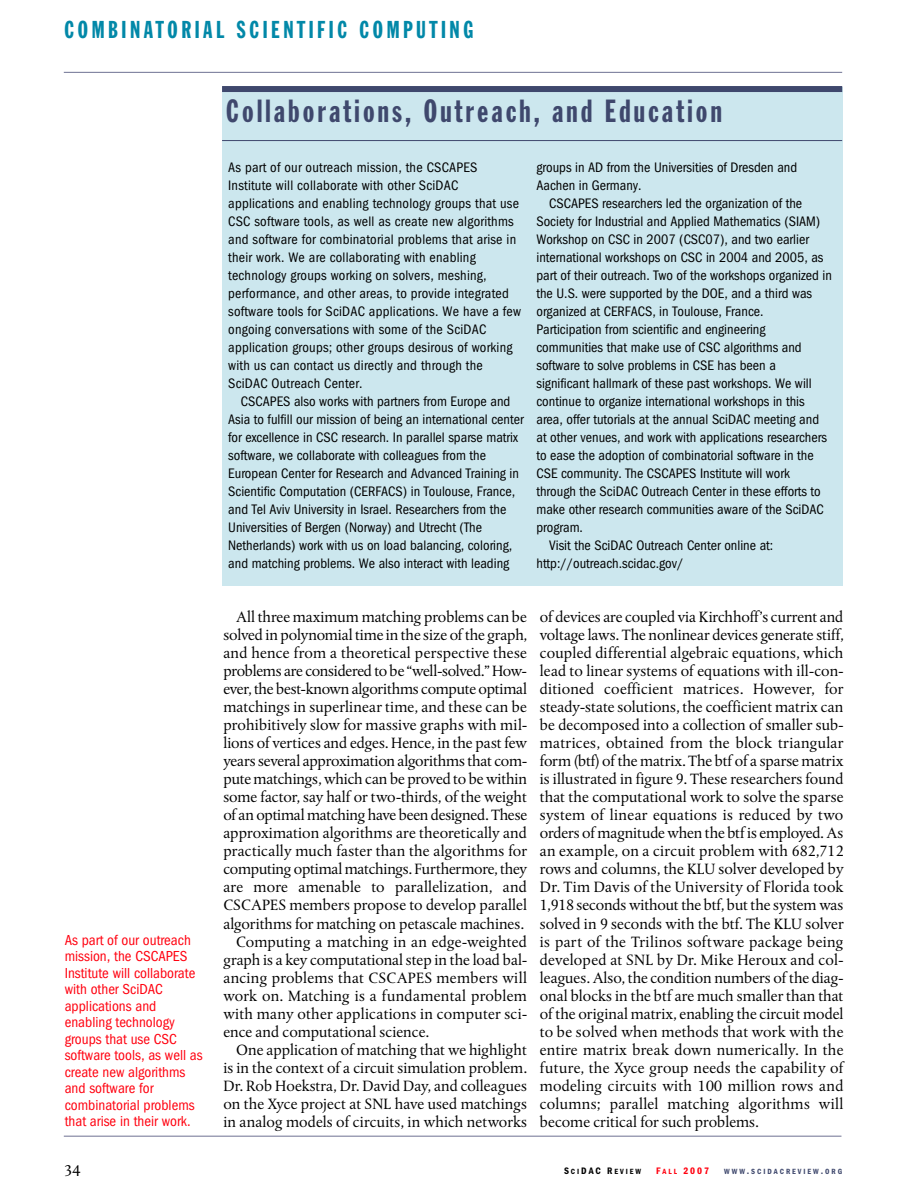
<style>
.page{position:relative;width:906px;height:1200px;background:#fff}
.page>*{position:absolute;margin:0;border:0;box-sizing:border-box;transform-origin:0 0}
.t1{font:31.5px "Franklin Gothic Extra Cond";letter-spacing:.1em;color:#3f486d}
.t2{font:24px "Franklin Gothic Extra Cond";letter-spacing:.15em;color:#0288a8}
.t3{font:16.5px "Albertina";color:#000}
.t4{font:15.75px/18px "Albertina";letter-spacing:-.005em;color:#000;text-align:justify}
.t5{font:15.75px "Albertina";letter-spacing:.015em;color:#000}
.t6{font:15px/16.5px "Franklin Got Cd Io P";color:#ff000f}
.t7{font:14.25px/18px "Franklin Got Cd Io P";color:#000}
.t8{font:600 9.75px "Franklin Got Cd Io P";color:#ff000f}
.t9{font:600 7.8px "Franklin Got Cd Io P";letter-spacing:.25em;color:#3f486d}
.t10{font:600 7.8px "Franklin Got Cd Io P";letter-spacing:.25em;color:#000}
.s1{font-size:9.75px}
.s2{font-size:7.8px}
</style>
<div class="page">
<hr style="left:64px;top:72px;width:778px;height:1px;background:#6e7192">
<hr style="left:64px;top:1135px;width:777px;height:1px;background:#6e7192">
<div style="left:222px;top:87px;width:620px;height:498px;background:#cce7ee"></div>
<hr style="left:222px;top:140px;width:620px;height:1px;background:#3f486d">
<div style="left:222px;top:86px;width:620px;height:6px;background:#3f486d"></div>
<h2 class="t2" style="left:64px;top:21px;width:410px">COMBINATORIAL SCIENTIFIC COMPUTING</h2>
<h1 class="t1" style="left:226px;top:99px;width:497px">Collaborations, Outreach, and Education</h1>
<p class="t6" style="left:65px;top:931px;width:139px">As part of our outreach mission, the CSCAPES<br>Institute will collaborate with other SciDAC applications and enabling technology groups that use CSC software tools, as well as create new algorithms and software for combinatorial problems that arise in their work.</p>
<p class="t7" style="left:228px;top:158px;width:294px">As part of our outreach mission, the CSCAPES Institute will collaborate with other SciDAC applications and enabling technology groups that use CSC software tools, as well as create new algorithms and software for combinatorial problems that arise in their work. We are collaborating with enabling technology groups working on solvers, meshing, performance, and other areas, to provide integrated software tools for SciDAC applications. We have a few ongoing conversations with some of the SciDAC application groups; other groups desirous of working with us can contact us directly and through the SciDAC Outreach Center.</p>
<p class="t7" style="left:228px;top:392px;width:297px;text-indent:13px">CSCAPES also works with partners from Europe and Asia to fulfill our mission of being an international center for excellence in CSC research. In parallel sparse matrix software, we collaborate with colleagues from the European Center for Research and Advanced Training in Scientific Computation (CERFACS) in Toulouse, France, and Tel Aviv University in Israel. Researchers from the Universities of Bergen (Norway) and Utrecht (The Netherlands) work with us on load balancing, coloring, and matching problems. We also interact with leading</p>
<p class="t7" style="left:536px;top:158px;width:262px">groups in AD from the Universities of Dresden and<br>Aachen in Germany.</p>
<p class="t7" style="left:549px;top:194px;width:254px">CSCAPES researchers led the organization of the</p>
<p class="t7" style="left:536px;top:212px;width:285px">Society for Industrial and Applied Mathematics (SIAM)</p>
<p class="t7" style="left:536px;top:230px;width:274px">Workshop on CSC in 2007 (CSC07), and two earlier</p>
<p class="t7" style="left:536px;top:248px;width:288px">international workshops on CSC in 2004 and 2005, as</p>
<p class="t7" style="left:536px;top:266px;width:297px">part of their outreach. Two of the workshops organized in</p>
<p class="t7" style="left:536px;top:284px;width:277px">the U.S. were supported by the DOE, and a third was</p>
<p class="t7" style="left:536px;top:302px;width:229px">organized at CERFACS, in Toulouse, France.</p>
<p class="t7" style="left:536px;top:320px;width:231px">Participation from scientific and engineering</p>
<p class="t7" style="left:536px;top:338px;width:267px">communities that make use of CSC algorithms and</p>
<p class="t7" style="left:536px;top:356px;width:241px">software to solve problems in CSE has been a</p>
<p class="t7" style="left:536px;top:374px;width:277px">significant hallmark of these past workshops. We will</p>
<p class="t7" style="left:536px;top:392px;width:270px">continue to organize international workshops in this</p>
<p class="t7" style="left:536px;top:410px;width:284px">area, offer tutorials at the annual SciDAC meeting and</p>
<p class="t7" style="left:536px;top:428px;width:292px">at other venues, and work with applications researchers</p>
<p class="t7" style="left:536px;top:446px;width:279px">to ease the adoption of combinatorial software in the</p>
<p class="t7" style="left:536px;top:464px;width:255px">CSE community. The CSCAPES Institute will work</p>
<p class="t7" style="left:536px;top:482px;width:286px">through the SciDAC Outreach Center in these efforts to</p>
<p class="t7" style="left:536px;top:500px;width:289px">make other research communities aware of the SciDAC</p>
<p class="t7" style="left:536px;top:518px;width:48px">program.</p>
<p class="t7" style="left:549px;top:536px;width:226px">Visit the SciDAC Outreach Center online at:</p>
<p class="t7" style="left:536px;top:554px;width:148px">http://outreach.scidac.gov/</p>
<p class="t4" style="left:236px;top:609px;width:292px">All three maximum matching problems can be</p>
<p class="t4" style="left:223px;top:627px;width:305px">solved in polynomial time in the size of the graph,</p>
<p class="t4" style="left:223px;top:645px;width:305px">and hence from a theoretical perspective these</p>
<p class="t4" style="left:223px;top:663px;width:305px">problems are considered to be “well-solved.” How-</p>
<p class="t4" style="left:223px;top:681px;width:305px">ever, the best-known algorithms compute optimal</p>
<p class="t4" style="left:223px;top:699px;width:305px">matchings in superlinear time, and these can be</p>
<p class="t4" style="left:223px;top:717px;width:305px">prohibitively slow for massive graphs with mil-</p>
<p class="t4" style="left:223px;top:735px;width:305px">lions of vertices and edges. Hence, in the past few</p>
<p class="t4" style="left:223px;top:753px;width:305px">years several approximation algorithms that com-</p>
<p class="t4" style="left:223px;top:771px;width:305px">pute matchings, which can be proved to be within</p>
<p class="t4" style="left:223px;top:789px;width:305px">some factor, say half or two-thirds, of the weight</p>
<p class="t4" style="left:223px;top:807px;width:305px">of an optimal matching have been designed. These</p>
<p class="t4" style="left:223px;top:825px;width:305px">approximation algorithms are theoretically and</p>
<p class="t4" style="left:223px;top:843px;width:305px">practically much faster than the algorithms for</p>
<p class="t4" style="left:223px;top:861px;width:305px">computing optimal matchings. Furthermore, they</p>
<p class="t4" style="left:223px;top:879px;width:305px">are more amenable to parallelization, and</p>
<p class="t4" style="left:223px;top:897px;width:305px">CSCAPES members propose to develop parallel</p>
<p class="t4" style="left:223px;top:915px;width:302px">algorithms for matching on petascale machines.</p>
<p class="t4" style="left:236px;top:933px;width:292px">Computing a matching in an edge-weighted</p>
<p class="t4" style="left:223px;top:951px;width:305px">graph is a key computational step in the load bal-</p>
<p class="t5" style="left:223px;top:970px;width:305px">ancing problems that CSCAPES members will</p>
<p class="t4" style="left:223px;top:987px;width:305px">work on. Matching is a fundamental problem</p>
<p class="t4" style="left:223px;top:1005px;width:305px">with many other applications in computer sci-</p>
<p class="t4" style="left:223px;top:1023px;width:207px">ence and computational science.</p>
<p class="t4" style="left:236px;top:1041px;width:292px">One application of matching that we highlight</p>
<p class="t4" style="left:223px;top:1059px;width:305px">is in the context of a circuit simulation problem.</p>
<p class="t4" style="left:223px;top:1077px;width:305px">Dr. Rob Hoekstra, Dr. David Day, and colleagues</p>
<p class="t4" style="left:223px;top:1095px;width:305px">on the Xyce project at SNL have used matchings</p>
<p class="t4" style="left:223px;top:1113px;width:305px">in analog models of circuits, in which networks</p>
<p class="t4" style="left:540px;top:609px;width:305px">of devices are coupled via Kirchhoff’s current and voltage laws. The nonlinear devices generate stiff, coupled differential algebraic equations, which lead to linear systems of equations with ill-con&shy;ditioned coefficient matrices. However, for steady-state solutions, the coefficient matrix can be decomposed into a collection of smaller sub&shy;matrices, obtained from the block triangular form (btf) of the matrix. The btf of a sparse matrix is illustrated in figure 9. These researchers found that the computational work to solve the sparse system of linear equations is reduced by two orders of magnitude when the btf is employed. As an example, on a circuit problem with 682,712 rows and columns, the KLU solver developed by Dr. Tim Davis of the University of Florida took 1,918 seconds without the btf, but the system was solved in 9 seconds with the btf. The KLU solver is part of the Trilinos software package being developed at SNL by Dr. Mike Heroux and col&shy;leagues. Also, the condition numbers of the diag&shy;onal blocks in the btf are much smaller than that of the original matrix, enabling the circuit model to be solved when methods that work with the entire matrix break down numerically. In the future, the Xyce group needs the capability of modeling circuits with 100 million rows and columns; parallel matching algorithms will become critical for such problems.</p>
<p class="t3" style="left:64px;top:1163px;width:18px">34</p>
<p class="t10" style="left:564px;top:1166px;width:79px"><span class="s1">S</span>CI<span class="s1">DAC R</span>EVIEW</p>
<p class="t8" style="left:656px;top:1164px;width:54px">F<span class="s2">ALL</span> 2007</p>
<p class="t9" style="left:724px;top:1166px;width:119px">WWW<span class="s1">.</span>SCIDACREVIEW<span class="s1">.</span>ORG</p>
</div>
